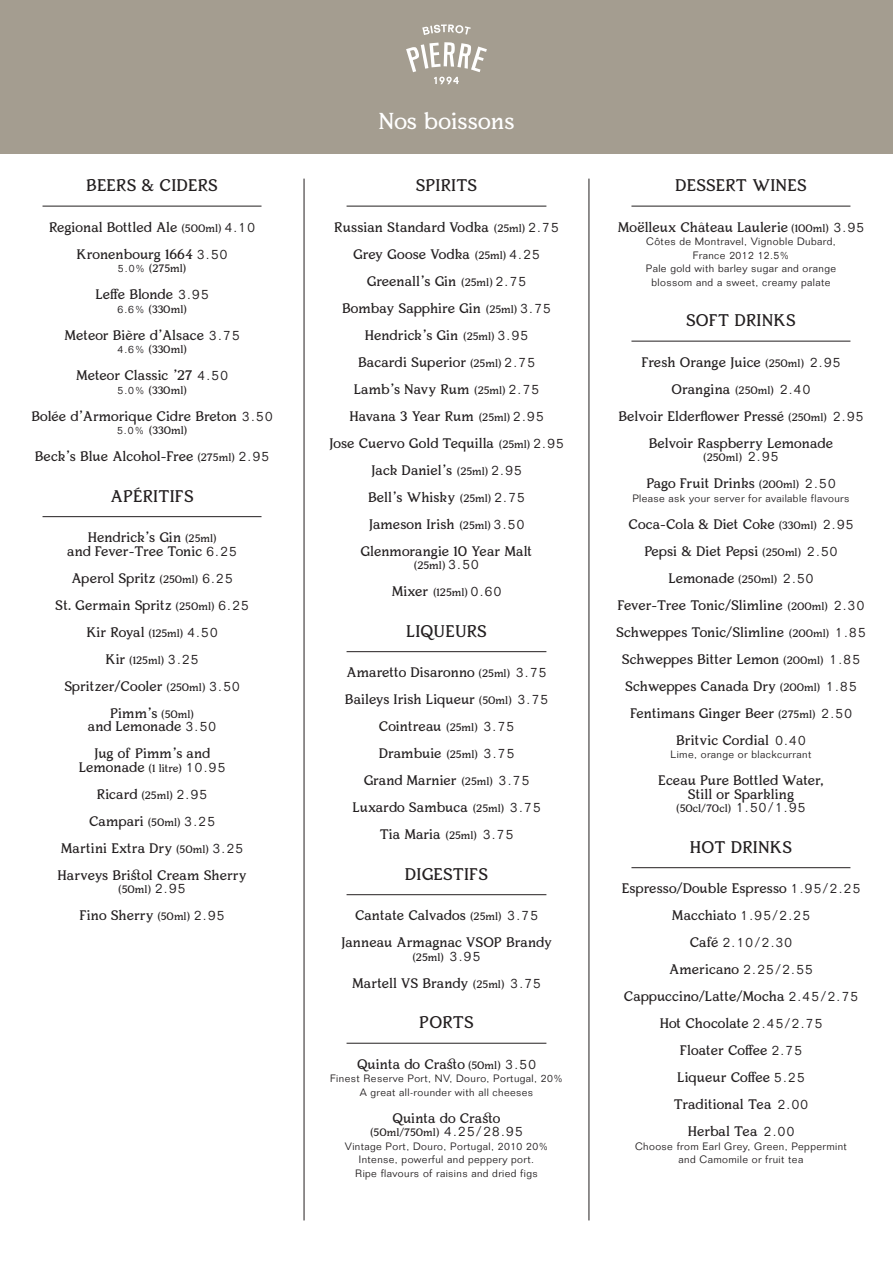
<style>
.page{position:relative;width:893px;height:1263px;background:#fff}
.page>*{position:absolute;margin:0;border:0;box-sizing:border-box;transform-origin:0 0}
.t1{font:22.5px "Voltaire Serif";color:#fff}
.t2{font:16.5px "Voltaire Serif";letter-spacing:.01em;color:#231f20}
.t3{font:13.5px/27px "Voltaire Serif";color:#231f20;text-align:center}
.t4{font:300 13.5px "Folio";color:#231f20}
.t5{font:300 10.5px/13.5px "Folio";letter-spacing:.04em;color:#231f20;text-align:center}
.t6{font:10.5px "Voltaire Serif";color:#231f20}
.s1{font-size:10.5px}
.s2{font-family:"Folio";font-weight:300}
.s3{font-size:13.5px}
.s4{font-family:"Folio";font-weight:300;font-size:13.5px}
.s5{font-family:"Voltaire Serif";font-weight:400}
</style>
<div class="page">
<div style="left:0;top:0;width:893px;height:154px;background:#a49d90"></div>
<svg style="left:406px;top:42px;width:81px;height:42px"></svg>
<svg style="left:422px;top:24px;width:49px;height:11px"></svg>
<hr style="left:43px;top:206px;width:218px;height:1px;background:#231f20">
<hr style="left:43px;top:516px;width:218px;height:1px;background:#231f20">
<hr style="left:347px;top:206px;width:199px;height:1px;background:#231f20">
<hr style="left:347px;top:651px;width:199px;height:1px;background:#231f20">
<hr style="left:347px;top:894px;width:199px;height:1px;background:#231f20">
<hr style="left:347px;top:1043px;width:199px;height:1px;background:#231f20">
<hr style="left:631px;top:206px;width:219px;height:1px;background:#231f20">
<hr style="left:631px;top:341px;width:219px;height:1px;background:#231f20">
<hr style="left:631px;top:867px;width:219px;height:1px;background:#231f20">
<hr style="left:304px;top:179px;width:1px;height:1041px;background:#231f20">
<hr style="left:589px;top:179px;width:1px;height:1041px;background:#231f20">
<p class="t2" style="left:86px;top:176px;width:133px">BEERS &amp; CIDERS</p>
<p class="t3" style="left:49px;top:214px;width:207px">Regional Bottled Ale <span class="s1">(500ml)</span> <span class="s2">4.10<br></span>Kronenbourg 1664 <span class="s2">3.50</span></p>
<p class="t6" style="left:118px;top:262px;width:70px"><span class="s2">5.0%</span> (275ml)</p>
<p class="t3" style="left:95px;top:281px;width:115px">Leffe Blonde <span class="s2">3.95</span></p>
<p class="t6" style="left:117px;top:303px;width:71px"><span class="s2">6.6%</span> (330ml)</p>
<p class="t3" style="left:65px;top:322px;width:176px">Meteor Bière d’Alsace <span class="s2">3.75</span></p>
<p class="t6" style="left:117px;top:343px;width:71px"><span class="s2">4.6%</span> (330ml)</p>
<p class="t3" style="left:76px;top:362px;width:153px">Meteor Classic ’27 <span class="s2">4.50</span></p>
<p class="t6" style="left:117px;top:384px;width:71px"><span class="s2">5.0%</span> (330ml)</p>
<p class="t3" style="left:31px;top:403px;width:243px">Bolée d’Armorique Cidre Breton <span class="s2">3.50</span></p>
<p class="t6" style="left:117px;top:424px;width:71px"><span class="s2">5.0%</span> (330ml)</p>
<p class="t3" style="left:35px;top:443px;width:236px">Beck’s Blue Alcohol-Free <span class="s1">(275ml)</span> <span class="s2">2.95</span></p>
<p class="t2" style="left:110px;top:486px;width:85px">APÉRITIFS</p>
<p class="t3" style="left:67px;top:531px;width:171px;line-height:13.5px">Hendrick’s Gin <span class="s1">(25ml)<br></span>and Fever-Tree Tonic <span class="s2">6.25</span></p>
<p class="t3" style="left:55px;top:565px;width:195px">Aperol Spritz <span class="s1">(250ml)</span> <span class="s2">6.25<br></span>St. Germain Spritz <span class="s1">(250ml)</span> <span class="s2">6.25<br></span>Kir Royal <span class="s1">(125ml)</span> <span class="s2">4.50</span></p>
<p class="t6" style="left:106px;top:654px;width:94px"><span class="s3">Kir</span> (125ml) <span class="s4">3.25</span></p>
<p class="t3" style="left:64px;top:673px;width:177px">Spritzer/Cooler <span class="s1">(250ml)</span> <span class="s2">3.50<br></span>Pimm’s <span class="s1">(50ml)</span></p>
<p class="t3" style="left:88px;top:713px;width:130px">and Lemonade <span class="s2">3.50<br></span>Jug of Pimm’s and</p>
<p class="t3" style="left:58px;top:754px;width:190px">Lemonade <span class="s1">(1 litre)</span> <span class="s2">10.95<br></span>Ricard <span class="s1">(25ml)</span> <span class="s2">2.95<br></span>Campari <span class="s1">(50ml)</span> <span class="s2">3.25<br></span>Martini Extra Dry <span class="s1">(50ml)</span> <span class="s2">3.25<br></span>Harveys Bristol Cream Sherry</p>
<p class="t6" style="left:119px;top:883px;width:68px">(50ml) <span class="s4">2.95</span></p>
<p class="t3" style="left:80px;top:902px;width:146px">Fino Sherry <span class="s1">(50ml)</span> <span class="s2">2.95</span></p>
<h1 class="t1" style="left:379px;top:108px;width:137px">Nos boissons</h1>
<p class="t2" style="left:416px;top:176px;width:63px">SPIRITS</p>
<p class="t3" style="left:329px;top:214px;width:236px">Russian Standard Vodka <span class="s1">(25ml)</span> <span class="s2">2.75<br></span>Grey Goose Vodka <span class="s1">(25ml)</span> <span class="s2">4.25<br></span>Greenall’s Gin <span class="s1">(25ml)</span> <span class="s2">2.75<br></span>Bombay Sapphire Gin <span class="s1">(25ml)</span> <span class="s2">3.75<br></span>Hendrick’s Gin <span class="s1">(25ml)</span> <span class="s2">3.95<br></span>Bacardi Superior <span class="s1">(25ml)</span> <span class="s2">2.75<br></span>Lamb’s Navy Rum <span class="s1">(25ml)</span> <span class="s2">2.75<br></span>Havana 3 Year Rum <span class="s1">(25ml)</span> <span class="s2">2.95<br></span>Jose Cuervo Gold Tequilla <span class="s1">(25ml)</span> <span class="s2">2.95<br></span>Jack Daniel’s <span class="s1">(25ml)</span> <span class="s2">2.95<br></span>Bell’s Whisky <span class="s1">(25ml)</span> <span class="s2">2.75<br></span>Jameson Irish <span class="s1">(25ml)</span> <span class="s2">3.50<br></span>Glenmorangie 10 Year Malt</p>
<p class="t6" style="left:414px;top:559px;width:66px">(25ml) <span class="s4">3.50</span></p>
<p class="t6" style="left:392px;top:586px;width:111px"><span class="s3">Mixer</span> (125ml) <span class="s4">0.60</span></p>
<p class="t2" style="left:406px;top:621px;width:82px">LIQUEURS</p>
<p class="t3" style="left:345px;top:659px;width:205px">Amaretto Disaronno <span class="s1">(25ml)</span> <span class="s2">3.75<br></span>Baileys Irish Liqueur <span class="s1">(50ml)</span> <span class="s2">3.75<br></span>Cointreau <span class="s1">(25ml)</span> <span class="s2">3.75<br></span>Drambuie <span class="s1">(25ml)</span> <span class="s2">3.75<br></span>Grand Marnier <span class="s1">(25ml)</span> <span class="s2">3.75<br></span>Luxardo Sambuca <span class="s1">(25ml)</span> <span class="s2">3.75<br></span>Tia Maria <span class="s1">(25ml)</span> <span class="s2">3.75</span></p>
<p class="t2" style="left:405px;top:864px;width:85px">DIGESTIFS</p>
<p class="t3" style="left:341px;top:902px;width:212px">Cantate Calvados <span class="s1">(25ml)</span> <span class="s2">3.75<br></span>Janneau Armagnac VSOP Brandy</p>
<p class="t6" style="left:413px;top:951px;width:69px">(25ml) <span class="s4">3.95</span></p>
<p class="t3" style="left:352px;top:970px;width:190px">Martell VS Brandy <span class="s1">(25ml)</span> <span class="s2">3.75</span></p>
<p class="t2" style="left:419px;top:1013px;width:56px">PORTS</p>
<p class="t3" style="left:357px;top:1051px;width:180px">Quinta do Crasto <span class="s1">(50ml)</span> <span class="s2">3.50</span></p>
<p class="t5" style="left:330px;top:1072px;width:234px">Finest Reserve Port, NV, Douro, Portugal, 20%<br>A great all-rounder with all cheeses</p>
<p class="t3" style="left:392px;top:1105px;width:110px">Quinta do Crasto</p>
<p class="t6" style="left:370px;top:1126px;width:154px">(50ml/750ml) <span class="s4">4.25/28.95</span></p>
<p class="t5" style="left:345px;top:1139px;width:205px">Vintage Port, Douro, Portugal, 2010 20%<br>Intense, powerful and peppery port.<br>Ripe flavours of raisins and dried figs</p>
<p class="t2" style="left:675px;top:176px;width:133px">DESSERT WINES</p>
<p class="t3" style="left:618px;top:214px;width:248px">Moëlleux Château Laulerie <span class="s1">(100ml)</span> <span class="s2">3.95</span></p>
<p class="t5" style="left:646px;top:235px;width:192px">Côtes de Montravel, Vignoble Dubard,<br>France 2012 12.5%<br>Pale gold with barley sugar and orange blossom and a sweet, creamy palate</p>
<p class="t2" style="left:686px;top:311px;width:111px">SOFT DRINKS</p>
<p class="t3" style="left:619px;top:349px;width:246px">Fresh Orange Juice <span class="s1">(250ml)</span> <span class="s2">2.95<br></span>Orangina <span class="s1">(250ml)</span> <span class="s2">2.40<br></span>Belvoir Elderflower Pressé <span class="s1">(250ml)</span> <span class="s2">2.95<br></span>Belvoir Raspberry Lemonade</p>
<p class="t6" style="left:703px;top:451px;width:76px">(250ml) <span class="s4">2.95</span></p>
<p class="t3" style="left:646px;top:470px;width:191px">Pago Fruit Drinks <span class="s1">(200ml)</span> <span class="s2">2.50</span></p>
<p class="t5" style="left:632px;top:491px;width:219px">Please ask your server for available flavours</p>
<p class="t3" style="left:616px;top:511px;width:251px">Coca-Cola &amp; Diet Coke <span class="s1">(330ml)</span> <span class="s2">2.95<br></span>Pepsi &amp; Diet Pepsi <span class="s1">(250ml)</span> <span class="s2">2.50<br></span>Lemonade <span class="s1">(250ml)</span> <span class="s2">2.50<br></span>Fever-Tree Tonic/Slimline <span class="s1">(200ml)</span> <span class="s2">2.30<br></span>Schweppes Tonic/Slimline <span class="s1">(200ml)</span> <span class="s2">1.85<br></span>Schweppes Bitter Lemon <span class="s1">(200ml)</span> <span class="s2">1.85<br></span>Schweppes Canada Dry <span class="s1">(200ml)</span> <span class="s2">1.85<br></span>Fentimans Ginger Beer <span class="s1">(275ml)</span> <span class="s2">2.50<br></span>Britvic Cordial <span class="s2">0.40</span></p>
<p class="t5" style="left:671px;top:748px;width:142px">Lime, orange or blackcurrant</p>
<p class="t3" style="left:658px;top:774px;width:167px;line-height:13.5px">Eceau Pure Bottled Water,<br>Still or Sparkling</p>
<p class="t6" style="left:677px;top:802px;width:130px">(50cl/70cl) <span class="s4">1.50/1.95</span></p>
<p class="t2" style="left:690px;top:837px;width:104px">HOT DRINKS</p>
<p class="t3" style="left:622px;top:875px;width:240px">Espresso/Double Espresso <span class="s2">1.95/2.25<br></span>Macchiato <span class="s2">1.95/2.25</span></p>
<p class="t4" style="left:690px;top:934px;width:104px"><span class="s5">Café</span> 2.10/2.30</p>
<p class="t3" style="left:624px;top:956px;width:236px">Americano <span class="s2">2.25/2.55<br></span>Cappuccino/Latte/Mocha <span class="s2">2.45/2.75<br></span>Hot Chocolate <span class="s2">2.45/2.75<br></span>Floater Coffee <span class="s2">2.75<br></span>Liqueur Coffee <span class="s2">5.25<br></span>Traditional Tea <span class="s2">2.00<br></span>Herbal Tea <span class="s2">2.00</span></p>
<p class="t5" style="left:635px;top:1139px;width:213px">Choose from Earl Grey, Green, Peppermint and Camomile or fruit tea</p>
</div>
